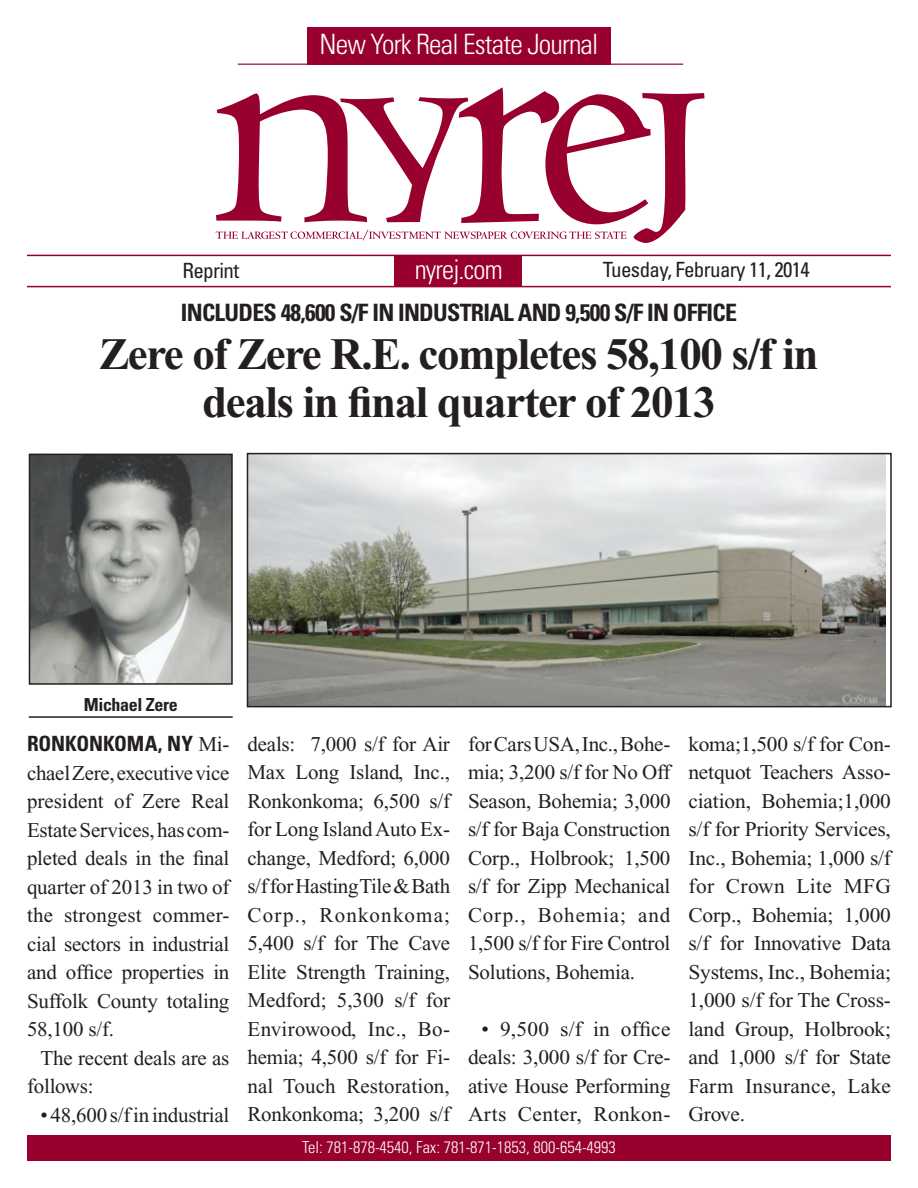
<style>
.page{position:relative;width:918px;height:1188px;background:#fff}
.page>*{position:absolute;margin:0;border:0;box-sizing:border-box;transform-origin:0 0}
._30_Times_Bold{font:700 45px "Times New Roman";letter-spacing:-.03em;color:#231f20}
.universe_head{font:300 condensed 28.05px "Univers";letter-spacing:-.03em;color:#fff}
.universe_head-2{font:300 condensed 27px "Univers";letter-spacing:-.03em;color:#fff}
.Brow_16{font:700 condensed 23.85px "Univers";letter-spacing:-.03em;color:#231f20}
.Body_Copy{font:21px/28.5px "Times New Roman";letter-spacing:-.01em;color:#231f20;text-align:justify}
.universe_head-3{font:condensed 21px "Univers";letter-spacing:-.03em;color:#231f20}
.Photo_Caption{font:700 condensed 18px "Univers";letter-spacing:-.02em;color:#231f20}
.t1{font:300 condensed 16.5px "Univers";color:#fff}
.s1{font-family:"Univers";font-weight:700;font-stretch:condensed}
</style>
<div class="page">
<div style="left:27px;top:1135px;width:864px;height:26px;background:#98012d"></div>
<hr style="left:27px;top:255px;width:864px;height:1px;background:#98012d">
<hr style="left:27px;top:286px;width:864px;height:1px;background:#98012d">
<div style="left:394px;top:255px;width:128px;height:31px;background:#98012d"></div>
<hr style="left:238px;top:64px;width:445px;height:1px;background:#98012d">
<div style="left:307px;top:27px;width:304px;height:37px;background:#98012d"></div>
<svg style="left:216px;top:87px;width:489px;height:156px"></svg>
<img style="left:32px;top:457px;width:198px;height:225px">
<div style="left:29px;top:454px;width:204px;height:231px;border:2px solid #231f20"></div>
<hr style="left:29px;top:716px;width:204px;height:2px;background:#231f20">
<img style="left:250px;top:456px;width:636px;height:248px">
<div style="left:247px;top:453px;width:645px;height:254px;border:2px solid #231f20"></div>
<p class="universe_head" style="left:319px;top:28px;width:280px">New York Real Estate Journal</p>
<p class="universe_head-2" style="left:415px;top:253px;width:89px">nyrej.com</p>
<p class="universe_head-3" style="left:603px;top:257px;width:208px">Tuesday, February 11, 2014</p>
<p class="universe_head-3" style="left:182px;top:257px;width:58px">Reprint</p>
<p class="Brow_16" style="left:181px;top:298px;width:558px">INCLUDES 48,600 S/F IN INDUSTRIAL AND 9,500 S/F IN OFFICE</p>
<p class="_30_Times_Bold" style="left:99px;top:329px;width:721px">Zere of Zere R.E. completes 58,100 s/f in</p>
<p class="_30_Times_Bold" style="left:202px;top:377px;width:515px">deals in final quarter of 2013</p>
<p class="Photo_Caption" style="left:84px;top:693px;width:96px">Michael Zere</p>
<p class="Body_Copy" style="left:27px;top:730px;width:204px"><span class="s1">RONKONKOMA, NY</span> Mi&shy;chael Zere, executive vice president of Zere Real Estate Services, has com&shy;pleted deals in the final quarter of 2013 in two of the strongest commer&shy;cial sectors in industrial and office properties in Suffolk County totaling 58,100 s/f.</p>
<p class="Body_Copy" style="left:27px;top:1043px;width:204px;text-indent:14px">The recent deals are as follows:</p>
<p class="Body_Copy" style="left:40px;top:1100px;width:191px">• 48,600 s/f in industrial</p>
<p class="Body_Copy" style="left:248px;top:730px;width:204px">deals: 7,000 s/f for Air Max Long Island, Inc., Ronkonkoma; 6,500 s/f for Long Island Auto Ex&shy;change, Medford; 6,000 s/f for Hasting Tile &amp; Bath Corp., Ronkonkoma; 5,400 s/f for The Cave Elite Strength Training, Medford; 5,300 s/f for Envirowood, Inc., Bo&shy;hemia; 4,500 s/f for Fi&shy;nal Touch Restoration, Ronkonkoma; 3,200 s/f</p>
<p class="Body_Copy" style="left:468px;top:730px;width:204px">for Cars USA, Inc., Bohe&shy;mia; 3,200 s/f for No Off Season, Bohemia; 3,000 s/f for Baja Construction Corp., Holbrook; 1,500 s/f for Zipp Mechanical Corp., Bohemia; and 1,500 s/f for Fire Control Solutions, Bohemia.</p>
<p class="Body_Copy" style="left:468px;top:1015px;width:204px;text-indent:14px">• 9,500 s/f in office deals: 3,000 s/f for Cre&shy;ative House Performing Arts Center, Ronkon-</p>
<p class="t1" style="left:302px;top:1137px;width:315px">Tel: 781-878-4540, Fax: 781-871-1853, 800-654-4993</p>
<p class="Body_Copy" style="left:688px;top:730px;width:204px">koma;1,500 s/f for Con&shy;netquot Teachers Asso&shy;ciation, Bohemia;1,000 s/f for Priority Services, Inc., Bohemia; 1,000 s/f for Crown Lite MFG Corp., Bohemia; 1,000 s/f for Innovative Data Systems, Inc., Bohemia; 1,000 s/f for The Cross&shy;land Group, Holbrook; and 1,000 s/f for State Farm Insurance, Lake Grove.</p>
</div>
